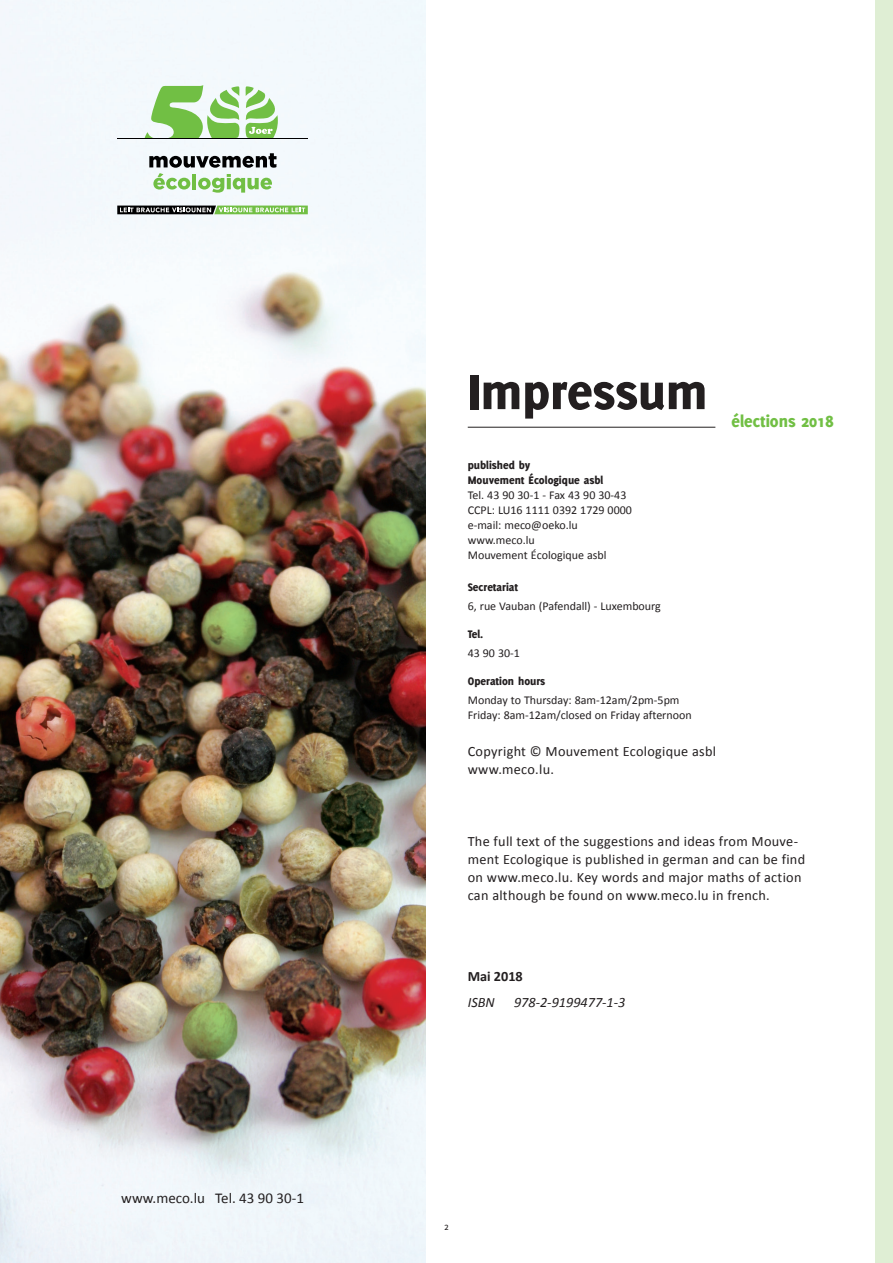
<style>
.page{position:relative;width:893px;height:1263px;background:#fff}
.page>*{position:absolute;margin:0;border:0;box-sizing:border-box;transform-origin:0 0}
.t1{font:800 54px "Delicious";color:#231f20}
.t2{font:800 18px "Delicious";color:#71bf44}
.t3{font:15px "Calibri";color:#231f20}
.t4{font:14.25px/18px "Calibri";letter-spacing:.02em;color:#231f20}
.t5{font:italic 14.25px "Calibri";color:#231f20}
.t6{font:700 14.25px "Calibri";color:#231f20}
.t7{font:12px/15px "Calibri";color:#231f20}
.t8{font:800 12px/15px "Delicious";color:#231f20}
.t9{font:10.5px "Delicious";color:#231f20}
</style>
<div class="page">
<div style="left:876px;top:0;width:17px;height:1263px;background:#dfeed4"></div>
<img style="left:0;top:0;width:425px;height:1263px">
<svg style="left:149px;top:153px;width:127px;height:40px"></svg>
<svg style="left:117px;top:206px;width:191px;height:8px;background:#6d895e"></svg>
<svg style="left:145px;top:85px;width:133px;height:53px"></svg>
<hr style="left:117px;top:138px;width:191px;height:1px;background:#000001">
<hr style="left:468px;top:427px;width:247px;height:1px;background:#231f20">
<p class="t3" style="left:121px;top:1189px;width:184px">www.meco.lu Tel. 43 90 30-1</p>
<h1 class="t1" style="left:468px;top:360px;width:241px">Impressum</h1>
<p class="t8" style="left:468px;top:457px;width:137px">published by<br>Mouvement écologique asbl</p>
<p class="t7" style="left:468px;top:487px;width:166px">Tel. 43 90 30-1 - Fax 43 90 30-43<br>CCPL: LU16 1111 0392 1729 0000 e-mail: meco@oeko.lu www.meco.lu<br>Mouvement écologique asbl</p>
<p class="t8" style="left:468px;top:579px;width:52px">Secretariat</p>
<p class="t7" style="left:468px;top:599px;width:195px">6, rue Vauban (Pafendall) - Luxembourg</p>
<p class="t8" style="left:468px;top:626px;width:17px">Tel.</p>
<p class="t7" style="left:468px;top:646px;width:54px">43 90 30-1</p>
<p class="t8" style="left:468px;top:673px;width:79px">Operation hours</p>
<p class="t7" style="left:468px;top:693px;width:225px">Monday to Thursday: 8am-12am/2pm-5pm<br>Friday: 8am-12am/closed on Friday afternoon</p>
<p class="t4" style="left:468px;top:742px;width:250px">Copyright © Mouvement Ecologique asbl www.meco.lu.</p>
<p class="t2" style="left:732px;top:411px;width:103px">élections 2018</p>
<p class="t4" style="left:468px;top:832px;width:339px">The full text of the suggestions and ideas from Mouve&shy;ment Ecologique is published in german and can be find on www.meco.lu. Key words and major maths of action can although be found on www.meco.lu in french.</p>
<p class="t6" style="left:468px;top:967px;width:57px">Mai 2018</p>
<p class="t5" style="left:468px;top:993px;width:28px">ISBN</p>
<p class="t5" style="left:514px;top:993px;width:113px">978-2-9199477-1-3</p>
<p class="t9" style="left:444px;top:1221px;width:6px">2</p>
</div>
